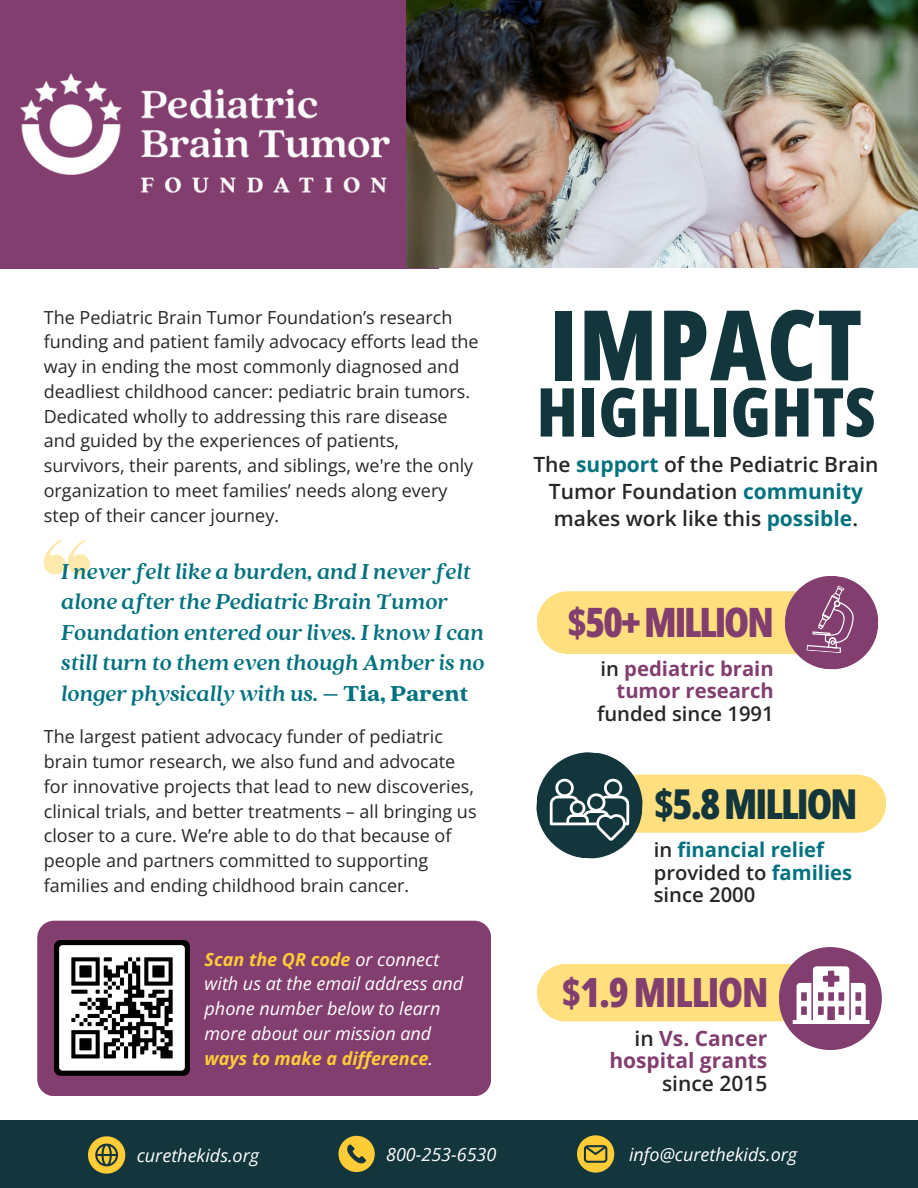
<style>
.page{position:relative;width:918px;height:1188px;background:#fff}
.page>*{position:absolute;margin:0;border:0;box-sizing:border-box;transform-origin:0 0}
.t1{font:800 97.5px "Open Sans Condensed";letter-spacing:.01em;color:#13363c}
.t2{font:800 67.5px "Open Sans Condensed";letter-spacing:.01em;color:#13363c}
.t3{font:800 41.25px "Open Sans Condensed";letter-spacing:-.045em;color:#13363c}
.t4{font:800 40.5px "Open Sans Condensed";letter-spacing:-.05em;color:#823e6f}
.t5{font:800 40.2px "Open Sans Condensed";letter-spacing:-.03em;color:#823e6f}
.t6{font:italic 700 24px/30.3px "Quincy CF";color:#03727f}
.t7{font:600 21px/27px "Open Sans";color:#272727;text-align:center}
.t8{font:700 21px/22.5px "Open Sans";color:#823e6f;text-align:right}
.t9{font:700 20.25px/22.5px "Open Sans";color:#823e6f;text-align:right}
.t10{font:700 20.25px/22.5px "Open Sans";color:#03727f}
.t11{font:18px/24.8px "Open Sans";color:#272727}
.t12{font:italic 18px/24.8px "Open Sans";color:#fff}
.s1{font-style:normal}
.s2{font-weight:900;font-style:normal}
.s3{font-weight:700;color:#ffcc38}
.s4{font-weight:700;color:#03727f}
.s5{font-weight:600;color:#272727}
</style>
<div class="page">
<div style="left:0;top:0;width:439px;height:269px;background:#823e6f"></div>
<img style="left:406px;top:0;width:512px;height:268px">
<div style="left:0;top:1121px;width:918px;height:67px;background:#13363c"></div>
<svg style="left:88px;top:1136px;width:37px;height:37px"></svg>
<svg style="left:577px;top:1135px;width:37px;height:37px"></svg>
<svg style="left:339px;top:1136px;width:36px;height:36px"></svg>
<div style="left:537px;top:964px;width:300px;height:57px;background:#ffdf7e;border-radius:29px"></div>
<div style="left:779px;top:947px;width:103px;height:103px;background:#823e6f;border-radius:50%"></div>
<svg style="left:793px;top:966px;width:76px;height:58px"></svg>
<svg style="left:537px;top:576px;width:342px;height:94px"></svg>
<div style="left:37px;top:921px;width:454px;height:175px;background:#823e6f;border-radius:17px"></div>
<img style="left:54px;top:940px;width:135px;height:136px">
<svg style="left:44px;top:539px;width:46px;height:35px"></svg>
<img style="left:20px;top:73px;width:369px;height:119px">
<div style="left:588px;top:775px;width:298px;height:58px;background:#ffdf7e;border-radius:29px"></div>
<svg style="left:536px;top:752px;width:109px;height:107px"></svg>
<p class="t11" style="left:44px;top:304px;width:436px">The Pediatric Brain Tumor Foundation’s research funding and patient family advocacy efforts lead the way in ending the most commonly diagnosed and deadliest childhood cancer: pediatric brain tumors.<br>Dedicated wholly to addressing this rare disease and guided by the experiences of patients, survivors, their parents, and siblings, we're the only organization to meet families’ needs along every step of their cancer journey.</p>
<p class="t6" style="left:61px;top:555px;width:425px">I never felt like a burden, and I never felt alone after the Pediatric Brain Tumor Foundation entered our lives. I know I can still turn to them even though Amber is no longer physically with us. <span class="s1">–</span> <span class="s2">Tia, Parent</span></p>
<p class="t11" style="left:44px;top:724px;width:434px">The largest patient advocacy funder of pediatric brain tumor research, we also fund and advocate for innovative projects that lead to new discoveries, clinical trials, and better treatments – all bringing us closer to a cure. We’re able to do that because of people and partners committed to supporting families and ending childhood brain cancer.</p>
<h4 class="t12" style="left:205px;top:946px;width:260px"><span class="s3">Scan the QR code</span> or connect with us at the email address and phone number below to learn more about our mission and <span class="s3">ways to make a difference</span>.</h4>
<h3 class="t1" style="left:550px;top:276px;width:314px">IMPACT</h3>
<h3 class="t2" style="left:537px;top:364px;width:340px">HIGHLIGHTS</h3>
<h2 class="t7" style="left:533px;top:451px;width:347px">The <span class="s4">support</span> of the Pediatric Brain<br>Tumor Foundation <span class="s4">community </span>makes work like this <span class="s4">possible</span>.</h2>
<p class="t4" style="left:567px;top:594px;width:208px">$50+MILLION</p>
<h4 class="t9" style="left:597px;top:657px;width:178px"><span class="s5">in</span> pediatric brain tumor research <span class="s5">funded since 1991</span></h4>
<p class="t3" style="left:654px;top:775px;width:205px">$5.8MILLION</p>
<h2 class="t10" style="left:654px;top:838px;width:200px"><span class="s5">in</span> financial relief <span class="s5">provided to</span> families <span class="s5">since 2000</span></h2>
<p class="t5" style="left:561px;top:964px;width:209px">$1.9MILLION</p>
<h1 class="t8" style="left:609px;top:1026px;width:159px"><span class="s5">in</span> Vs. Cancer hospital grants <span class="s5">since 2015</span></h1>
<p class="t12" style="left:137px;top:1142px;width:124px">curethekids.org</p>
<p class="t12" style="left:386px;top:1142px;width:112px">800-253-6530</p>
<p class="t12" style="left:629px;top:1141px;width:170px">info@curethekids.org</p>
</div>
